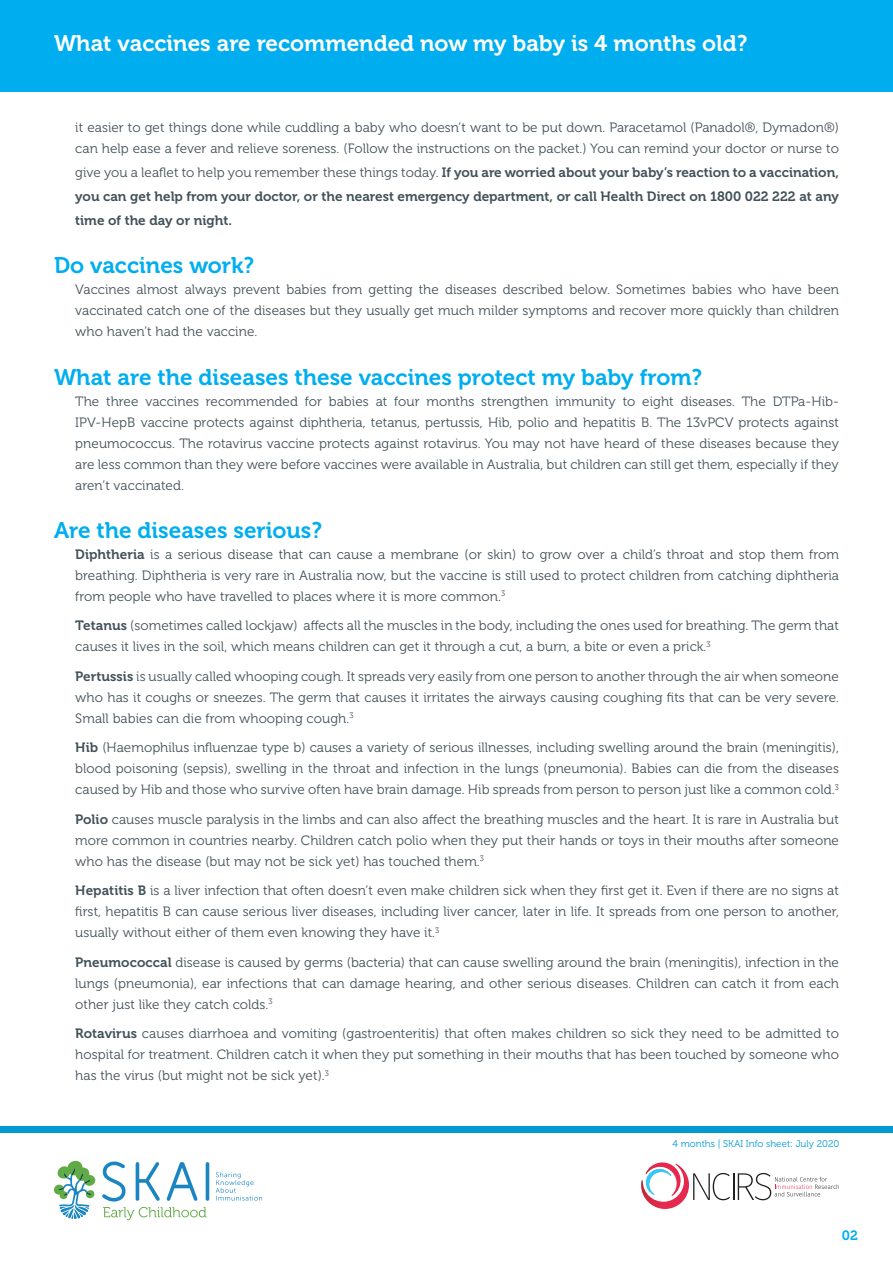
<style>
.page{position:relative;width:893px;height:1263px;background:#fff}
.page>*{position:absolute;margin:0;border:0;box-sizing:border-box;transform-origin:0 0}
.SKAI_Small_SubHead{font:22.5px "Museo 700";color:#00aeef}
.t1{font:22.5px "Museo 700";color:#fff}
.SKAI_BodyCopy{font:13.5px/21px "Museo 300";letter-spacing:.005em;color:#425159;text-align:justify}
.SKAI_BodyCopy-2{font:13.5px/24px "Museo 700";color:#425159;text-align:justify}
.t2{font:13.5px "Museo 700";color:#00aeef}
.SKAI_BodyCopy-3{font:9.75px "Museo 300";color:#0099d1}
.s1{font-family:"Museo 300"}
.s2{font-family:"Museo 700"}
</style>
<div class="page">
<div style="left:0;top:0;width:893px;height:91px;background:#00aeef"></div>
<div style="left:0;top:1126px;width:893px;height:7px;background:#0099d1"></div>
<svg style="left:641px;top:1162px;width:198px;height:47px"></svg>
<svg style="left:103px;top:1207px;width:103px;height:13px"></svg>
<svg style="left:216px;top:1172px;width:46px;height:28px"></svg>
<svg style="left:102px;top:1161px;width:24px;height:40px"></svg>
<svg style="left:136px;top:1162px;width:24px;height:39px"></svg>
<svg style="left:166px;top:1162px;width:32px;height:39px"></svg>
<hr style="left:206px;top:1162px;width:3px;height:39px;background:#1985c1;border-radius:2px">
<svg style="left:54px;top:1161px;width:42px;height:58px"></svg>
<p class="t1" style="left:54px;top:30px;width:695px">What vaccines are recommended now my baby is 4 months old?</p>
<p class="SKAI_BodyCopy" style="left:75px;top:117px;width:765px">it easier to get things done while cuddling a baby who doesn’t want to be put down. Paracetamol (Panadol®, Dymadon®) can help ease a fever and relieve soreness. (Follow the instructions on the packet.) You can remind your doctor or nurse to</p>
<p class="SKAI_BodyCopy-2" style="left:75px;top:161px;width:765px"><span class="s1">give you a leaflet to help you remember these things today.</span> If you are worried about your baby’s reaction to a vaccination, you can get help from your doctor, or the nearest emergency department, or call Health Direct on 1800 022 222 at any time of the day or night.</p>
<p class="SKAI_Small_SubHead" style="left:54px;top:253px;width:202px">Do vaccines work?</p>
<p class="SKAI_BodyCopy" style="left:75px;top:279px;width:765px">Vaccines almost always prevent babies from getting the diseases described below. Sometimes babies who have been vaccinated catch one of the diseases but they usually get much milder symptoms and recover more quickly than children who haven’t had the vaccine.</p>
<p class="SKAI_Small_SubHead" style="left:54px;top:364px;width:650px">What are the diseases these vaccines protect my baby from?</p>
<p class="SKAI_BodyCopy" style="left:75px;top:391px;width:765px">The three vaccines recommended for babies at four months strengthen immunity to eight diseases. The DTPa-Hib-IPV-HepB vaccine protects against diphtheria, tetanus, pertussis, Hib, polio and hepatitis B. The 13vPCV protects against pneumococcus. The rotavirus vaccine protects against rotavirus. You may not have heard of these diseases because they are less common than they were before vaccines were available in Australia, but children can still get them, especially if they aren’t vaccinated.</p>
<p class="SKAI_Small_SubHead" style="left:54px;top:517px;width:270px">Are the diseases serious?</p>
<p class="SKAI_BodyCopy" style="left:75px;top:544px;width:765px"><span class="s2">Diphtheria</span> is a serious disease that can cause a membrane (or skin) to grow over a child’s throat and stop them from breathing. Diphtheria is very rare in Australia now, but the vaccine is still used to protect children from catching diphtheria from people who have travelled to places where it is more common.<sup>3</sup></p>
<p class="SKAI_BodyCopy" style="left:75px;top:615px;width:765px"><span class="s2">Tetanus</span> (sometimes called lockjaw) affects all the muscles in the body, including the ones used for breathing. The germ that causes it lives in the soil, which means children can get it through a cut, a burn, a bite or even a prick.<sup>3</sup></p>
<p class="SKAI_BodyCopy" style="left:75px;top:666px;width:765px"><span class="s2">Pertussis</span> is usually called whooping cough. It spreads very easily from one person to another through the air when someone who has it coughs or sneezes. The germ that causes it irritates the airways causing coughing fits that can be very severe.<br>Small babies can die from whooping cough.<sup>3</sup></p>
<p class="SKAI_BodyCopy" style="left:75px;top:737px;width:765px"><span class="s2">Hib</span> (Haemophilus influenzae type b) causes a variety of serious illnesses, including swelling around the brain (meningitis), blood poisoning (sepsis), swelling in the throat and infection in the lungs (pneumonia). Babies can die from the diseases caused by Hib and those who survive often have brain damage. Hib spreads from person to person just like a common cold.<sup>3</sup></p>
<p class="SKAI_BodyCopy" style="left:75px;top:809px;width:765px"><span class="s2">Polio</span> causes muscle paralysis in the limbs and can also affect the breathing muscles and the heart. It is rare in Australia but more common in countries nearby. Children catch polio when they put their hands or toys in their mouths after someone who has the disease (but may not be sick yet) has touched them.<sup>3</sup></p>
<p class="SKAI_BodyCopy" style="left:75px;top:880px;width:765px"><span class="s2">Hepatitis B</span> is a liver infection that often doesn’t even make children sick when they first get it. Even if there are no signs at first, hepatitis B can cause serious liver diseases, including liver cancer, later in life. It spreads from one person to another, usually without either of them even knowing they have it.<sup>3</sup></p>
<p class="SKAI_BodyCopy" style="left:75px;top:952px;width:765px"><span class="s2">Pneumococcal</span> disease is caused by germs (bacteria) that can cause swelling around the brain (meningitis), infection in the lungs (pneumonia), ear infections that can damage hearing, and other serious diseases. Children can catch it from each other just like they catch colds.<sup>3</sup></p>
<p class="SKAI_BodyCopy" style="left:75px;top:1023px;width:765px"><span class="s2">Rotavirus</span> causes diarrhoea and vomiting (gastroenteritis) that often makes children so sick they need to be admitted to hospital for treatment. Children catch it when they put something in their mouths that has been touched by someone who has the virus (but might not be sick yet).<sup>3</sup></p>
<p class="SKAI_BodyCopy-3" style="left:673px;top:1138px;width:168px">4 months | SKAI Info sheet: July 2020</p>
<p class="t2" style="left:842px;top:1227px;width:17px">02</p>
</div>
